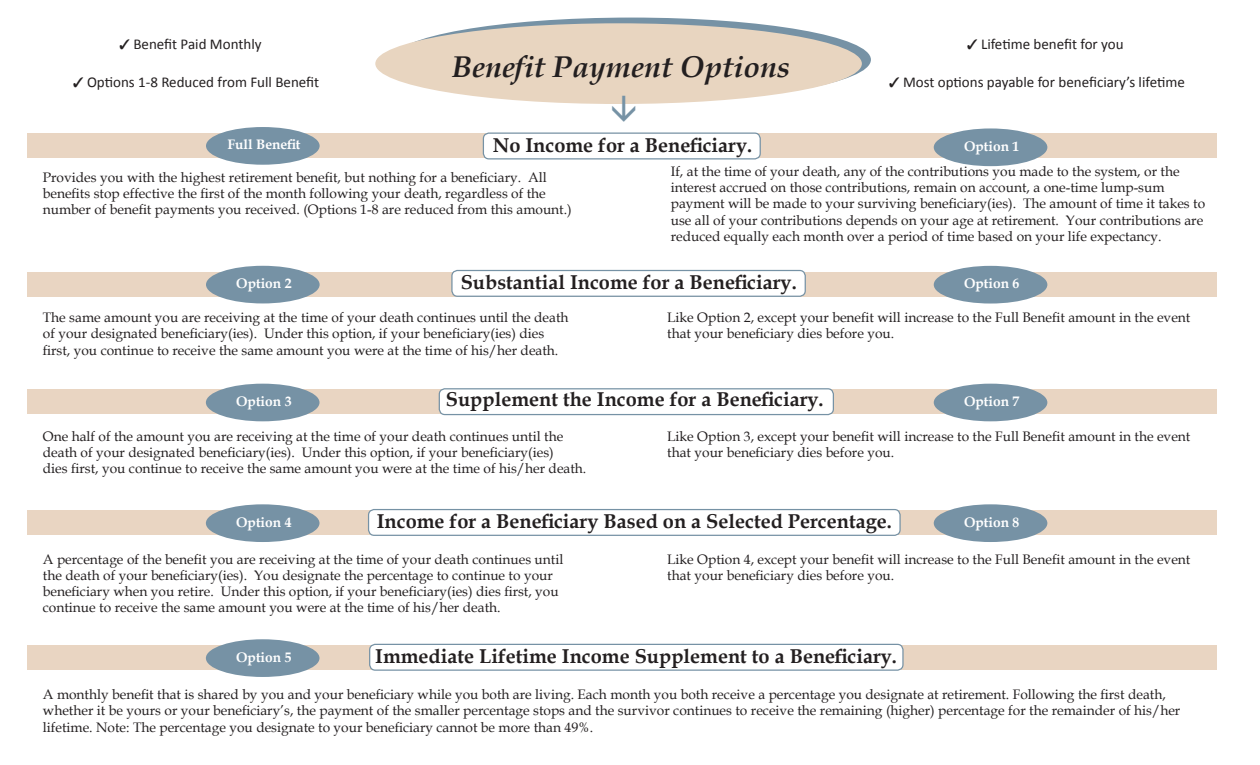
<style>
.page{position:relative;width:1260px;height:765px;background:#fff}
.page>*{position:absolute;margin:0;border:0;box-sizing:border-box;transform-origin:0 0}
.t1{font:italic 700 30px "Book Antiqua";color:#231f20}
.t2{font:700 20px "Book Antiqua";color:#231f20}
.t3{font:15px "Calibri";color:#231f20}
.t4{font:13.75px/16.2px "Book Antiqua";color:#231f20}
.t5{font:700 13.75px "Book Antiqua";color:#fff}
</style>
<div class="page">
<div style="left:27px;top:645px;width:1189px;height:25px;background:#e9d5c2"></div>
<div style="left:27px;top:390px;width:1189px;height:24px;background:#e9d5c2"></div>
<div style="left:27px;top:272px;width:1189px;height:24px;background:#e9d5c2"></div>
<div style="left:27px;top:133px;width:1189px;height:25px;background:#e9d5c2"></div>
<div style="left:206px;top:266px;width:114px;height:37px;background:#7692a5;border-radius:50%"></div>
<div style="left:392px;top:18px;width:479px;height:84px;background:#7692a5;border-radius:50%"></div>
<div style="left:375px;top:23px;width:487px;height:81px;background:#e8d5c0;border-radius:50%"></div>
<div style="left:206px;top:127px;width:114px;height:38px;background:#7692a5;border-radius:50%"></div>
<div style="left:370px;top:644px;width:533px;height:26px;background:#fff;border-radius:6px"></div>
<div style="left:369px;top:644px;width:535px;height:27px;border:1px solid #7692a5;border-radius:6px"></div>
<div style="left:439px;top:389px;width:394px;height:26px;background:#fff;border-radius:6px"></div>
<div style="left:439px;top:388px;width:395px;height:27px;border:1px solid #7692a5;border-radius:6px"></div>
<div style="left:206px;top:384px;width:114px;height:37px;background:#7692a5;border-radius:50%"></div>
<div style="left:27px;top:510px;width:1189px;height:25px;background:#e9d5c2"></div>
<div style="left:206px;top:504px;width:114px;height:38px;background:#7692a5;border-radius:50%"></div>
<div style="left:206px;top:639px;width:114px;height:38px;background:#7692a5;border-radius:50%"></div>
<div style="left:934px;top:266px;width:113px;height:38px;background:#7692a5;border-radius:50%"></div>
<div style="left:934px;top:128px;width:113px;height:38px;background:#7692a5;border-radius:50%"></div>
<div style="left:934px;top:384px;width:113px;height:37px;background:#7692a5;border-radius:50%"></div>
<div style="left:934px;top:504px;width:113px;height:38px;background:#7692a5;border-radius:50%"></div>
<div style="left:483px;top:133px;width:277px;height:26px;background:#fff;border-radius:6px"></div>
<div style="left:483px;top:132px;width:278px;height:28px;border:1px solid #7692a5;border-radius:6px"></div>
<div style="left:452px;top:270px;width:353px;height:26px;background:#fff;border-radius:6px"></div>
<div style="left:451px;top:270px;width:355px;height:27px;border:1px solid #7692a5;border-radius:6px"></div>
<div style="left:369px;top:510px;width:531px;height:25px;background:#fff;border-radius:6px"></div>
<div style="left:368px;top:509px;width:533px;height:27px;border:1px solid #7692a5;border-radius:6px"></div>
<p class="t3" style="left:133px;top:35px;width:130px">Benefit Paid Monthly</p>
<p class="t3" style="left:87px;top:73px;width:234px">Options 1-8 Reduced from Full Benefit</p>
<p class="t5" style="left:228px;top:135px;width:74px">Full Benefit</p>
<p class="t1" style="left:452px;top:46px;width:340px">Benefit Payment Options</p>
<p class="t2" style="left:493px;top:131px;width:261px">No Income for a Beneficiary.</p>
<p class="t3" style="left:981px;top:35px;width:144px">Lifetime benefit for you</p>
<p class="t3" style="left:903px;top:73px;width:283px">Most options payable for beneficiary’s lifetime</p>
<p class="t5" style="left:964px;top:137px;width:57px">Option 1</p>
<p class="t4" style="left:43px;top:169px;width:530px">Provides you with the highest retirement benefit, but nothing for a beneficiary. All benefits stop effective the first of the month following your death, regardless of the number of benefit payments you received. (Options 1-8 are reduced from this amount.)</p>
<p class="t4" style="left:671px;top:163px;width:536px">If, at the time of your death, any of the contributions you made to the system, or the interest accrued on those contributions, remain on account, a one-time lump-sum payment will be made to your surviving beneficiary(ies). The amount of time it takes to use all of your contributions depends on your age at retirement. Your contributions are reduced equally each month over a period of time based on your life expectancy.</p>
<p class="t5" style="left:236px;top:274px;width:57px">Option 2</p>
<p class="t2" style="left:461px;top:268px;width:338px">Substantial Income for a Beneficiary.</p>
<p class="t5" style="left:964px;top:274px;width:57px">Option 6</p>
<p class="t4" style="left:43px;top:309px;width:527px">The same amount you are receiving at the time of your death continues until the death of your designated beneficiary(ies). Under this option, if your beneficiary(ies) dies first, you continue to receive the same amount you were at the time of his/her death.</p>
<p class="t4" style="left:667px;top:309px;width:525px">Like Option 2, except your benefit will increase to the Full Benefit amount in the event that your beneficiary dies before you.</p>
<p class="t5" style="left:236px;top:392px;width:57px">Option 3</p>
<p class="t2" style="left:446px;top:385px;width:379px">Supplement the Income for a Beneficiary.</p>
<p class="t5" style="left:964px;top:392px;width:57px">Option 7</p>
<p class="t4" style="left:43px;top:428px;width:522px">One half of the amount you are receiving at the time of your death continues until the death of your designated beneficiary(ies). Under this option, if your beneficiary(ies)</p>
<p class="t4" style="left:43px;top:460px;width:545px">dies first, you continue to receive the same amount you were at the time of his/her death.</p>
<p class="t4" style="left:667px;top:428px;width:525px">Like Option 3, except your benefit will increase to the Full Benefit amount in the event that your beneficiary dies before you.</p>
<p class="t5" style="left:236px;top:513px;width:57px">Option 4</p>
<p class="t2" style="left:377px;top:508px;width:516px">Income for a Beneficiary Based on a Selected Percentage.</p>
<p class="t5" style="left:964px;top:513px;width:57px">Option 8</p>
<p class="t4" style="left:43px;top:551px;width:522px">A percentage of the benefit you are receiving at the time of your death continues until the death of your beneficiary(ies). You designate the percentage to continue to your beneficiary when you retire. Under this option, if your beneficiary(ies) dies first, you continue to receive the same amount you were at the time of his/her death.</p>
<p class="t4" style="left:667px;top:551px;width:525px">Like Option 4, except your benefit will increase to the Full Benefit amount in the event that your beneficiary dies before you.</p>
<p class="t5" style="left:236px;top:648px;width:57px">Option 5</p>
<p class="t2" style="left:375px;top:642px;width:523px">Immediate Lifetime Income Supplement to a Beneficiary.</p>
<p class="t4" style="left:43px;top:686px;width:1139px">A monthly benefit that is shared by you and your beneficiary while you both are living. Each month you both receive a percentage you designate at retirement. Following the first death, whether it be yours or your beneficiary’s, the payment of the smaller percentage stops and the survivor continues to receive the remaining (higher) percentage for the remainder of his/her lifetime. Note: The percentage you designate to your beneficiary cannot be more than 49%.</p>
</div>
